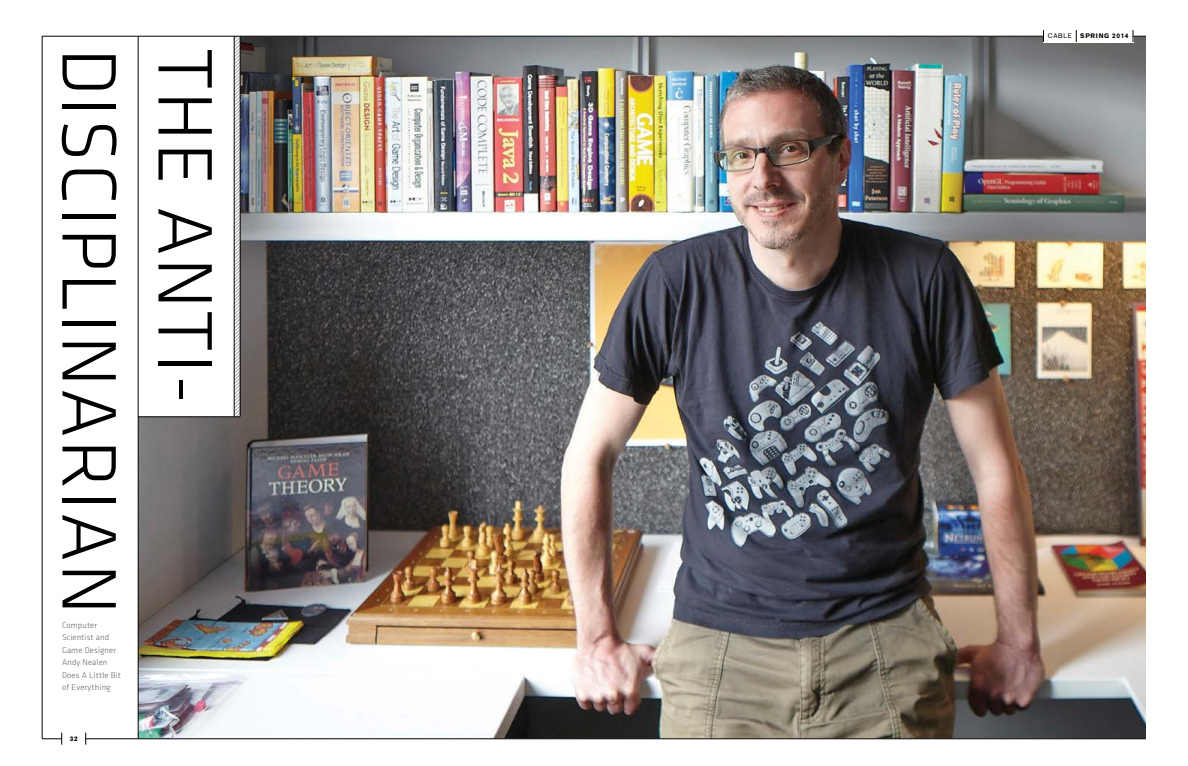
<style>
.page{position:relative;width:1188px;height:766px;background:#fff}
.page>*{position:absolute;margin:0;border:0;box-sizing:border-box;transform-origin:0 0}
.t1{font:300 80px/96px "Klavika";letter-spacing:.02em;color:#000}
.t2{font:300 8.5px/12.5px "Klavika";letter-spacing:.02em;color:#636466}
.t3{font:900 6.5px "Akzidenz Grotesk";letter-spacing:.1em;color:#000}
.t4{font:6.5px "Akzidenz Grotesk";letter-spacing:.1em;color:#000}
</style>
<div class="page">
<img style="left:139px;top:37px;width:1007px;height:701px">
<svg style="left:235px;top:37px;width:5px;height:379px"></svg>
<div style="left:1043px;top:30px;width:91px;height:12px;background:#fff"></div>
<hr style="left:138px;top:36px;width:1px;height:702px;background:#000">
<hr style="left:234px;top:36px;width:1px;height:380px;background:#000">
<hr style="left:240px;top:36px;width:1px;height:380px;background:#000">
<hr style="left:42px;top:36px;width:1px;height:702px;background:#000">
<svg style="left:42px;top:732px;width:20px;height:12px"></svg>
<svg style="left:85px;top:732px;width:1px;height:12px"></svg>
<hr style="left:86px;top:738px;width:1060px;height:1px;background:#000">
<hr style="left:138px;top:416px;width:102px;height:1px;background:#000">
<hr style="left:42px;top:36px;width:1001px;height:1px;background:#000">
<svg style="left:1043px;top:30px;width:1px;height:12px"></svg>
<svg style="left:1076px;top:30px;width:1px;height:12px"></svg>
<svg style="left:1132px;top:30px;width:14px;height:12px"></svg>
<h1 class="t1" style="left:232px;top:48px;width:568px;rotate:90deg">THE ANTI-<br>DISCIPLINARIAN</h1>
<p class="t2" style="left:62px;top:618px;width:60px">Computer<br>Scientist and<br>Game Designer<br>Andy Nealen<br>Does A Little Bit of Everything</p>
<p class="t3" style="left:70px;top:734px;width:9px">32</p>
<p class="t4" style="left:1048px;top:32px;width:25px">CABLE</p>
<p class="t3" style="left:1080px;top:32px;width:50px">SPRING 2014</p>
</div>
